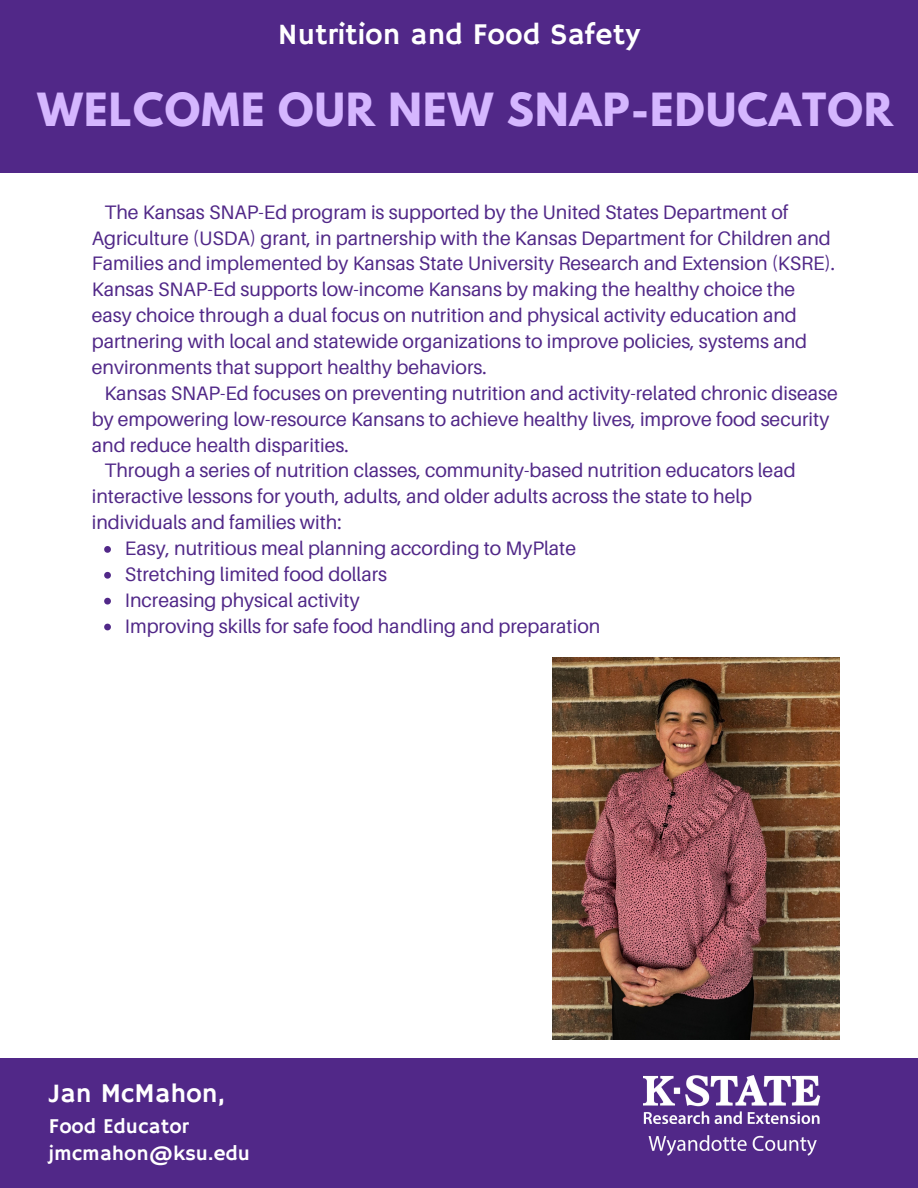
<style>
.page{position:relative;width:918px;height:1188px;background:#fff}
.page>*{position:absolute;margin:0;border:0;box-sizing:border-box;transform-origin:0 0}
.t1{font:700 40.5px "League Spartan";letter-spacing:.03em;color:#d5b6ff}
.t2{font:30px "Hammersmith One";color:#fff}
.t3{font:27px "Hammersmith One";color:#fff}
.t4{font:21px "Hammersmith One";color:#fff}
.t5{font:19.5px/25.8px "Aileron";color:#512888}
</style>
<div class="page">
<div style="left:0;top:0;width:918px;height:172px;background:#512888"></div>
<div style="left:0;top:1059px;width:918px;height:129px;background:#512888"></div>
<img style="left:643px;top:1075px;width:178px;height:49px">
<img style="left:643px;top:1116px;width:173px;height:40px">
<img style="left:552px;top:658px;width:287px;height:381px">
<svg style="left:104px;top:546px;width:7px;height:7px"></svg>
<svg style="left:104px;top:572px;width:7px;height:7px"></svg>
<svg style="left:104px;top:598px;width:7px;height:7px"></svg>
<svg style="left:104px;top:624px;width:7px;height:6px"></svg>
<p class="t2" style="left:278px;top:17px;width:364px">Nutrition and Food Safety</p>
<p class="t1" style="left:38px;top:89px;width:857px">WELCOME OUR NEW SNAP-EDUCATOR</p>
<p class="t5" style="left:92px;top:199px;width:745px;text-indent:13px">The Kansas SNAP-Ed program is supported by the United States Department of<br>Agriculture (USDA) grant, in partnership with the Kansas Department for Children and<br>Families and implemented by Kansas State University Research and Extension (KSRE).</p>
<p class="t5" style="left:92px;top:276px;width:717px">Kansas SNAP-Ed supports low-income Kansans by making the healthy choice the easy choice through a dual focus on nutrition and physical activity education and partnering with local and statewide organizations to improve policies, systems and environments that support healthy behaviors.</p>
<p class="t5" style="left:92px;top:380px;width:748px;text-indent:13px">Kansas SNAP-Ed focuses on preventing nutrition and activity-related chronic disease by empowering low-resource Kansans to achieve healthy lives, improve food security and reduce health disparities.</p>
<p class="t5" style="left:92px;top:457px;width:705px;text-indent:13px">Through a series of nutrition classes, community-based nutrition educators lead interactive lessons for youth, adults, and older adults across the state to help individuals and families with:</p>
<p class="t5" style="left:125px;top:535px;width:453px">Easy, nutritious meal planning according to MyPlate</p>
<p class="t5" style="left:125px;top:561px;width:264px">Stretching limited food dollars</p>
<p class="t5" style="left:125px;top:587px;width:236px">Increasing physical activity</p>
<p class="t5" style="left:125px;top:613px;width:477px">Improving skills for safe food handling and preparation</p>
<p class="t3" style="left:49px;top:1078px;width:177px">Jan McMahon,</p>
<p class="t4" style="left:49px;top:1114px;width:142px">Food Educator</p>
<p class="t4" style="left:49px;top:1141px;width:203px">jmcmahon@ksu.edu</p>
</div>
